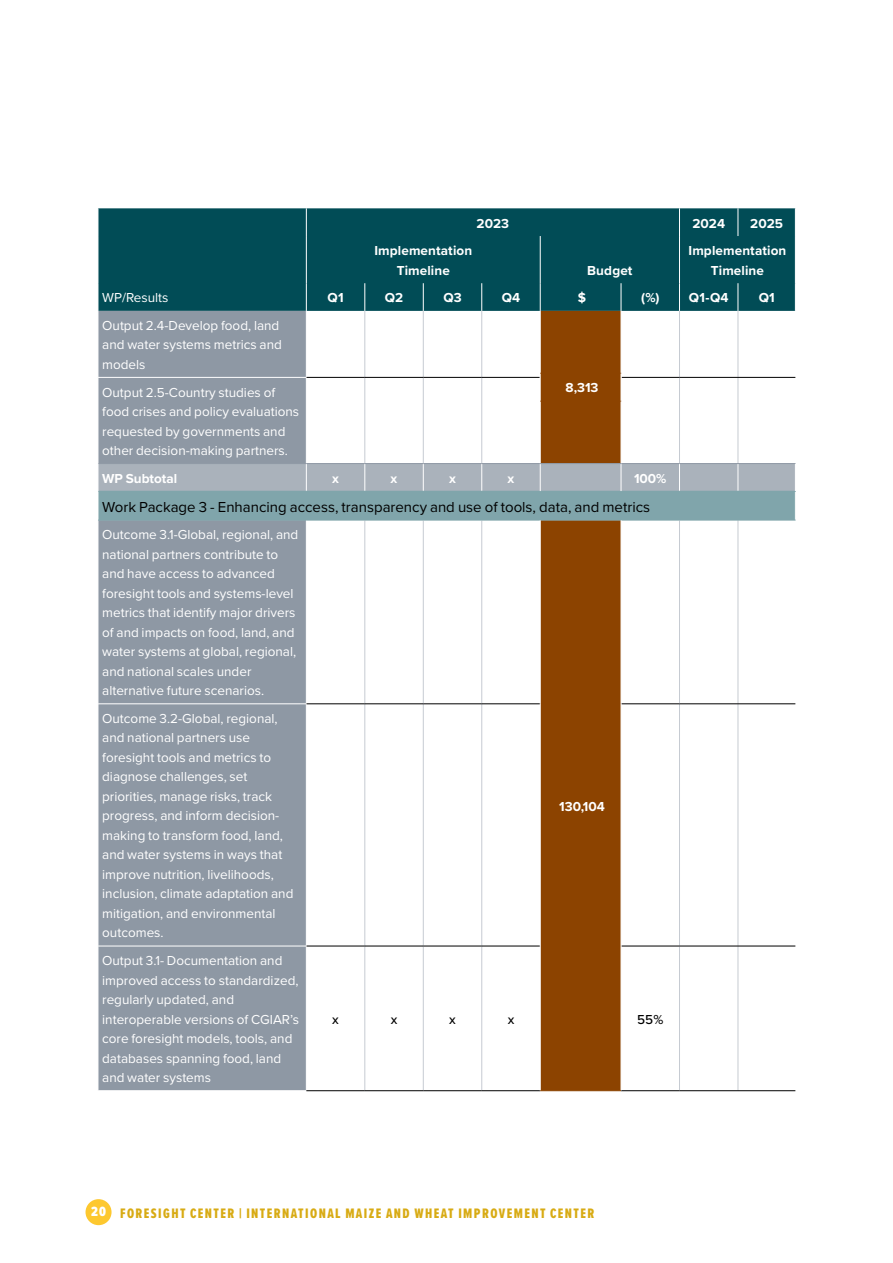
<style>
.page{position:relative;width:893px;height:1263px;background:#fff}
.page>*{position:absolute;margin:0;border:0;box-sizing:border-box;transform-origin:0 0}
.t1{font:15px "Proxima Nova";color:#000}
.t2{font:14.25px "Proxima Nova Ex Cn Extrabld";letter-spacing:.1em;color:#d8ab14}
.t3{font:13.5px/19.5px "Proxima Nova";color:#fff}
.t4{font:700 13.5px/19.5px "Proxima Nova";letter-spacing:.01em;color:#fff;text-align:center}
.t5{font:500 13.5px "Proxima Nova";color:#000}
.s1{font-family:"Proxima Nova Ex Cn";font-weight:900;font-size:13.8px;color:#fff}
</style>
<div class="page">
<div style="left:86px;top:1199px;width:26px;height:26px;background:#fdc82f;border-radius:50%"></div>
<div style="left:99px;top:208px;width:696px;height:103px;background:#014c56"></div>
<div style="left:99px;top:311px;width:207px;height:779px;background:#8e98a4"></div>
<div style="left:541px;top:311px;width:80px;height:779px;background:#8c4300"></div>
<svg style="left:98px;top:208px;width:1px;height:28px"></svg>
<svg style="left:306px;top:208px;width:1px;height:28px"></svg>
<svg style="left:679px;top:208px;width:1px;height:28px"></svg>
<svg style="left:738px;top:208px;width:1px;height:28px"></svg>
<svg style="left:795px;top:208px;width:1px;height:28px"></svg>
<hr style="left:540px;top:236px;width:1px;height:47px;background:#fff">
<hr style="left:679px;top:236px;width:1px;height:47px;background:#fff">
<svg style="left:98px;top:283px;width:1px;height:28px"></svg>
<svg style="left:306px;top:283px;width:1px;height:28px"></svg>
<svg style="left:365px;top:283px;width:1px;height:28px"></svg>
<svg style="left:423px;top:283px;width:1px;height:28px"></svg>
<svg style="left:481px;top:283px;width:1px;height:28px"></svg>
<svg style="left:540px;top:283px;width:1px;height:28px"></svg>
<svg style="left:621px;top:283px;width:1px;height:28px"></svg>
<svg style="left:679px;top:283px;width:1px;height:28px"></svg>
<svg style="left:738px;top:283px;width:1px;height:28px"></svg>
<svg style="left:795px;top:283px;width:1px;height:28px"></svg>
<hr style="left:98px;top:377px;width:208px;height:1px;background:#fff">
<hr style="left:98px;top:703px;width:208px;height:1px;background:#fff">
<hr style="left:98px;top:946px;width:208px;height:1px;background:#fff">
<hr style="left:365px;top:311px;width:1px;height:66px;background:#c6cbd2">
<hr style="left:423px;top:311px;width:1px;height:66px;background:#c6cbd2">
<hr style="left:481px;top:311px;width:1px;height:66px;background:#c6cbd2">
<hr style="left:679px;top:311px;width:1px;height:66px;background:#c6cbd2">
<hr style="left:365px;top:378px;width:1px;height:85px;background:#c6cbd2">
<hr style="left:423px;top:378px;width:1px;height:85px;background:#c6cbd2">
<hr style="left:481px;top:378px;width:1px;height:85px;background:#c6cbd2">
<hr style="left:679px;top:378px;width:1px;height:85px;background:#c6cbd2">
<hr style="left:365px;top:520px;width:1px;height:184px;background:#c6cbd2">
<hr style="left:423px;top:520px;width:1px;height:184px;background:#c6cbd2">
<hr style="left:481px;top:520px;width:1px;height:184px;background:#c6cbd2">
<hr style="left:679px;top:520px;width:1px;height:184px;background:#c6cbd2">
<hr style="left:365px;top:704px;width:1px;height:242px;background:#c6cbd2">
<hr style="left:423px;top:704px;width:1px;height:242px;background:#c6cbd2">
<hr style="left:481px;top:704px;width:1px;height:242px;background:#c6cbd2">
<hr style="left:679px;top:704px;width:1px;height:242px;background:#c6cbd2">
<hr style="left:365px;top:946px;width:1px;height:144px;background:#c6cbd2">
<hr style="left:423px;top:946px;width:1px;height:144px;background:#c6cbd2">
<hr style="left:481px;top:946px;width:1px;height:144px;background:#c6cbd2">
<hr style="left:679px;top:946px;width:1px;height:144px;background:#c6cbd2">
<hr style="left:738px;top:311px;width:1px;height:66px;background:#c6cbd2">
<hr style="left:738px;top:378px;width:1px;height:85px;background:#c6cbd2">
<hr style="left:738px;top:520px;width:1px;height:184px;background:#c6cbd2">
<hr style="left:738px;top:704px;width:1px;height:242px;background:#c6cbd2">
<hr style="left:738px;top:946px;width:1px;height:144px;background:#c6cbd2">
<hr style="left:306px;top:377px;width:59px;height:1px;background:#000">
<hr style="left:365px;top:377px;width:58px;height:1px;background:#000">
<hr style="left:423px;top:377px;width:59px;height:1px;background:#000">
<hr style="left:482px;top:377px;width:58px;height:1px;background:#000">
<hr style="left:621px;top:377px;width:58px;height:1px;background:#000">
<hr style="left:679px;top:377px;width:59px;height:1px;background:#000">
<hr style="left:738px;top:377px;width:57px;height:1px;background:#000">
<hr style="left:306px;top:703px;width:59px;height:1px;background:#000">
<hr style="left:365px;top:703px;width:58px;height:1px;background:#000">
<hr style="left:423px;top:703px;width:59px;height:1px;background:#000">
<hr style="left:482px;top:703px;width:58px;height:1px;background:#000">
<hr style="left:621px;top:703px;width:58px;height:1px;background:#000">
<hr style="left:679px;top:703px;width:59px;height:1px;background:#000">
<hr style="left:738px;top:703px;width:57px;height:1px;background:#000">
<hr style="left:306px;top:946px;width:59px;height:1px;background:#000">
<hr style="left:365px;top:946px;width:58px;height:1px;background:#000">
<hr style="left:423px;top:946px;width:59px;height:1px;background:#000">
<hr style="left:482px;top:946px;width:58px;height:1px;background:#000">
<hr style="left:621px;top:946px;width:58px;height:1px;background:#000">
<hr style="left:679px;top:946px;width:59px;height:1px;background:#000">
<hr style="left:738px;top:946px;width:57px;height:1px;background:#000">
<hr style="left:306px;top:1090px;width:59px;height:1px;background:#000">
<hr style="left:365px;top:1090px;width:58px;height:1px;background:#000">
<hr style="left:423px;top:1090px;width:59px;height:1px;background:#000">
<hr style="left:482px;top:1090px;width:58px;height:1px;background:#000">
<hr style="left:621px;top:1090px;width:58px;height:1px;background:#000">
<hr style="left:679px;top:1090px;width:59px;height:1px;background:#000">
<hr style="left:738px;top:1090px;width:57px;height:1px;background:#000">
<hr style="left:306px;top:236px;width:1px;height:47px;background:#fff">
<hr style="left:98px;top:520px;width:208px;height:1px;background:#80a5ab">
<hr style="left:306px;top:520px;width:59px;height:1px;background:#80a5ab">
<hr style="left:365px;top:520px;width:58px;height:1px;background:#80a5ab">
<hr style="left:423px;top:520px;width:59px;height:1px;background:#80a5ab">
<hr style="left:482px;top:520px;width:58px;height:1px;background:#80a5ab">
<hr style="left:621px;top:520px;width:58px;height:1px;background:#80a5ab">
<hr style="left:679px;top:520px;width:59px;height:1px;background:#80a5ab">
<hr style="left:738px;top:520px;width:57px;height:1px;background:#80a5ab">
<hr style="left:98px;top:463px;width:208px;height:1px;background:#8e98a4">
<hr style="left:306px;top:463px;width:59px;height:1px;background:#8e98a4">
<hr style="left:365px;top:463px;width:58px;height:1px;background:#8e98a4">
<hr style="left:423px;top:463px;width:59px;height:1px;background:#8e98a4">
<hr style="left:482px;top:463px;width:58px;height:1px;background:#8e98a4">
<hr style="left:621px;top:463px;width:58px;height:1px;background:#8e98a4">
<hr style="left:679px;top:463px;width:59px;height:1px;background:#8e98a4">
<hr style="left:738px;top:463px;width:57px;height:1px;background:#8e98a4">
<svg style="left:98px;top:464px;width:698px;height:56px;background:#94abb3"></svg>
<hr style="left:540px;top:463px;width:81px;height:1px;background:#8e98a4">
<hr style="left:540px;top:520px;width:81px;height:1px;background:#80a5ab">
<hr style="left:540px;top:520px;width:1px;height:184px;background:#fff">
<hr style="left:621px;top:520px;width:1px;height:184px;background:#fff">
<hr style="left:621px;top:946px;width:1px;height:144px;background:#fff">
<hr style="left:540px;top:1090px;width:81px;height:1px;background:#8c4300">
<div style="left:540px;top:373px;width:81px;height:28px;background:#8c4300"></div>
<hr style="left:540px;top:401px;width:81px;height:1px;background:#8c4300">
<svg style="left:540px;top:373px;width:1px;height:28px"></svg>
<p class="t4" style="left:477px;top:213px;width:34px">2023</p>
<p class="t4" style="left:692px;top:213px;width:34px">2024</p>
<p class="t4" style="left:750px;top:213px;width:34px">2025</p>
<p class="t4" style="left:374px;top:241px;width:99px">Implementation<br>Timeline</p>
<p class="t4" style="left:587px;top:260px;width:47px">Budget</p>
<p class="t4" style="left:688px;top:241px;width:99px">Implementation<br>Timeline</p>
<p class="t3" style="left:102px;top:287px;width:68px">WP/Results</p>
<p class="t4" style="left:328px;top:288px;width:18px">Q1</p>
<p class="t4" style="left:385px;top:288px;width:20px">Q2</p>
<p class="t4" style="left:443px;top:288px;width:20px">Q3</p>
<p class="t4" style="left:502px;top:288px;width:20px">Q4</p>
<p class="t4" style="left:578px;top:288px;width:10px">$</p>
<p class="t4" style="left:641px;top:288px;width:20px">(%)</p>
<p class="t4" style="left:689px;top:288px;width:41px">Q1-Q4</p>
<p class="t4" style="left:759px;top:288px;width:18px">Q1</p>
<p class="t3" style="left:102px;top:315px;width:181px">Output 2.4-Develop food, land and water systems metrics and models</p>
<p class="t3" style="left:102px;top:382px;width:174px">Output 2.5-Country studies of</p>
<p class="t4" style="left:565px;top:378px;width:35px">8,313</p>
<p class="t3" style="left:102px;top:401px;width:199px">food crises and policy evaluations requested by governments and other decision-making partners.</p>
<p class="t4" style="left:102px;top:468px;width:77px">WP Subtotal</p>
<p class="t4" style="left:332px;top:468px;width:8px">x</p>
<p class="t4" style="left:391px;top:468px;width:8px">x</p>
<p class="t4" style="left:449px;top:468px;width:8px">x</p>
<p class="t4" style="left:508px;top:468px;width:8px">x</p>
<p class="t4" style="left:634px;top:468px;width:34px">100%</p>
<p class="t1" style="left:102px;top:495px;width:549px">Work Package 3 - Enhancing access, transparency and use of tools, data, and metrics</p>
<p class="t3" style="left:102px;top:524px;width:198px">Outcome 3.1-Global, regional, and national partners contribute to and have access to advanced foresight tools and systems-level metrics that identify major drivers of and impacts on food, land, and water systems at global, regional, and national scales under alternative future scenarios.</p>
<p class="t3" style="left:102px;top:708px;width:193px">Outcome 3.2-Global, regional, and national partners use foresight tools and metrics to diagnose challenges, set priorities, manage risks, track progress, and inform decision&shy;making to transform food, land, and water systems in ways that improve nutrition, livelihoods, inclusion, climate adaptation and mitigation, and environmental outcomes.</p>
<p class="t3" style="left:102px;top:950px;width:198px">Output 3.1- Documentation and improved access to standardized, regularly updated, and interoperable versions of CGIAR’s core foresight models, tools, and databases spanning food, land and water systems</p>
<p class="t4" style="left:559px;top:796px;width:47px">130,104</p>
<p class="t5" style="left:332px;top:1009px;width:8px">x</p>
<p class="t5" style="left:391px;top:1009px;width:8px">x</p>
<p class="t5" style="left:449px;top:1009px;width:8px">x</p>
<p class="t5" style="left:508px;top:1009px;width:8px">x</p>
<p class="t5" style="left:637px;top:1009px;width:28px">55%</p>
<p class="t2" style="left:91px;top:1203px;width:505px"><span class="s1">20</span> FORESIGHT CENTER | INTERNATIONAL MAIZE AND WHEAT IMPROVEMENT CENTER</p>
</div>
